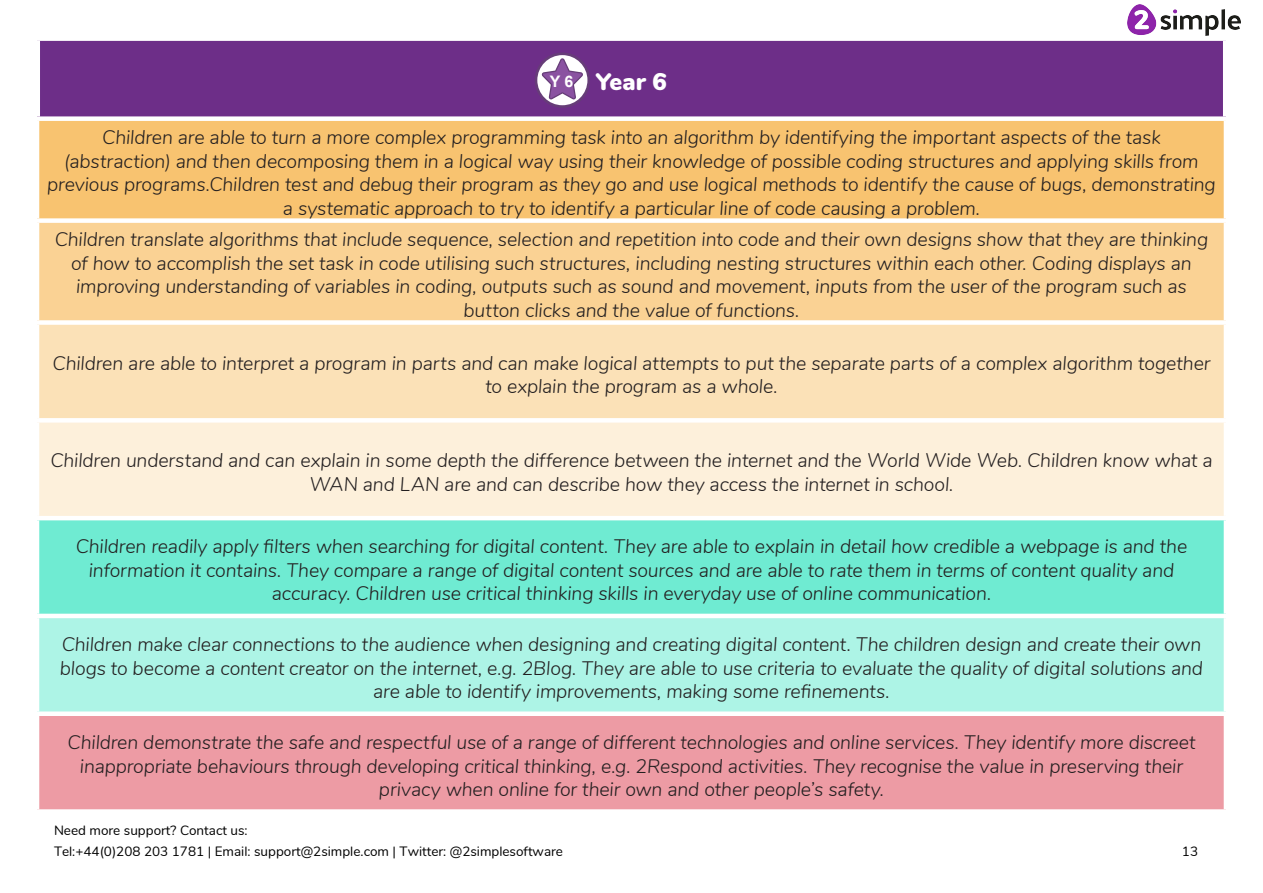
<style>
.page{position:relative;width:1263px;height:893px;background:#fff}
.page>*{position:absolute;margin:0;border:0;box-sizing:border-box;transform-origin:0 0}
.t1{font:900 24px "Nunito";color:#fff}
.t2{font:italic 300 19.5px/23.4px "Nunito";letter-spacing:-.01em;color:#231f20;text-align:center}
.t3{font:700 15.9px "Arial";color:#fff}
.t4{font:13.5px/21.1px "Nunito";color:#000}
</style>
<div class="page">
<div style="left:37px;top:38px;width:1189px;height:81px;background:#6d2e88"></div>
<div style="left:37px;top:119px;width:1189px;height:102px;background:#f8c370"></div>
<div style="left:37px;top:221px;width:1189px;height:102px;background:#fad294"></div>
<div style="left:37px;top:323px;width:1189px;height:97px;background:#fbe1b7"></div>
<div style="left:37px;top:420px;width:1189px;height:98px;background:#fdf0db"></div>
<div style="left:37px;top:518px;width:1189px;height:98px;background:#6febd2"></div>
<div style="left:37px;top:616px;width:1189px;height:98px;background:#adf4e6"></div>
<div style="left:37px;top:714px;width:1189px;height:97px;background:#ed9ba4"></div>
<div style="left:35px;top:711px;width:1193px;height:5px;background:#fff"></div>
<hr style="left:35px;top:614px;width:1193px;height:4px;background:#fff">
<hr style="left:35px;top:516px;width:1193px;height:4px;background:#fff">
<div style="left:35px;top:418px;width:1193px;height:5px;background:#fff"></div>
<div style="left:35px;top:320px;width:1193px;height:5px;background:#fff"></div>
<div style="left:35px;top:218px;width:1193px;height:5px;background:#fff"></div>
<div style="left:34px;top:35px;width:1195px;height:6px;background:#fff"></div>
<div style="left:34px;top:41px;width:6px;height:75px;background:#fff"></div>
<div style="left:1223px;top:41px;width:6px;height:75px;background:#fff"></div>
<div style="left:35px;top:116px;width:1193px;height:5px;background:#fff"></div>
<hr style="left:35px;top:121px;width:4px;height:97px;background:#fff">
<hr style="left:1224px;top:121px;width:4px;height:97px;background:#fff">
<hr style="left:35px;top:223px;width:4px;height:97px;background:#fff">
<hr style="left:1224px;top:223px;width:4px;height:97px;background:#fff">
<hr style="left:35px;top:325px;width:4px;height:93px;background:#fff">
<hr style="left:1224px;top:325px;width:4px;height:93px;background:#fff">
<hr style="left:35px;top:423px;width:4px;height:93px;background:#fff">
<hr style="left:1224px;top:423px;width:4px;height:93px;background:#fff">
<hr style="left:35px;top:520px;width:4px;height:94px;background:#fff">
<hr style="left:1224px;top:520px;width:4px;height:94px;background:#fff">
<hr style="left:35px;top:618px;width:4px;height:93px;background:#fff">
<hr style="left:1224px;top:618px;width:4px;height:93px;background:#fff">
<hr style="left:35px;top:716px;width:4px;height:93px;background:#fff">
<hr style="left:1224px;top:716px;width:4px;height:93px;background:#fff">
<div style="left:35px;top:809px;width:1193px;height:5px;background:#fff"></div>
<svg style="left:535px;top:53px;width:55px;height:55px"></svg>
<img style="left:1127px;top:4px;width:113px;height:32px">
<p class="t1" style="left:596px;top:64px;width:73px">Year 6</p>
<p class="t2" style="left:47px;top:125px;width:1170px">Children are able to turn a more complex programming task into an algorithm by identifying the important aspects of the task (abstraction) and then decomposing them in a logical way using their knowledge of possible coding structures and applying skills from previous programs.Children test and debug their program as they go and use logical methods to identify the cause of bugs, demonstrating a systematic approach to try to identify a particular line of code causing a problem.</p>
<p class="t2" style="left:55px;top:227px;width:1155px">Children translate algorithms that include sequence, selection and repetition into code and their own designs show that they are thinking of how to accomplish the set task in code utilising such structures, including nesting structures within each other. Coding displays an improving understanding of variables in coding, outputs such as sound and movement, inputs from the user of the program such as button clicks and the value of functions.</p>
<p class="t2" style="left:53px;top:350px;width:1159px">Children are able to interpret a program in parts and can make logical attempts to put the separate parts of a complex algorithm together to explain the program as a whole.</p>
<p class="t3" style="left:550px;top:70px;width:25px">Y 6</p>
<p class="t2" style="left:50px;top:448px;width:1164px">Children understand and can explain in some depth the difference between the internet and the World Wide Web. Children know what a<br>WAN and LAN are and can describe how they access the internet in school.</p>
<p class="t2" style="left:76px;top:534px;width:1113px">Children readily apply filters when searching for digital content. They are able to explain in detail how credible a webpage is and the information it contains. They compare a range of digital content sources and are able to rate them in terms of content quality and accuracy. Children use critical thinking skills in everyday use of online communication.</p>
<p class="t2" style="left:60px;top:632px;width:1145px">Children make clear connections to the audience when designing and creating digital content. The children design and create their own blogs to become a content creator on the internet, e.g. 2Blog. They are able to use criteria to evaluate the quality of digital solutions and are able to identify improvements, making some refinements.</p>
<p class="t2" style="left:68px;top:729px;width:1129px">Children demonstrate the safe and respectful use of a range of different technologies and online services. They identify more discreet inappropriate behaviours through developing critical thinking, e.g. 2Respond activities. They recognise the value in preserving their privacy when online for their own and other people’s safety.</p>
<p class="t4" style="left:54px;top:819px;width:510px">Need more support? Contact us:<br>Tel:+44(0)208 203 1781 | Email: support@2simple.com | Twitter: @2simplesoftware</p>
<p class="t4" style="left:1182px;top:840px;width:18px">13</p>
</div>
